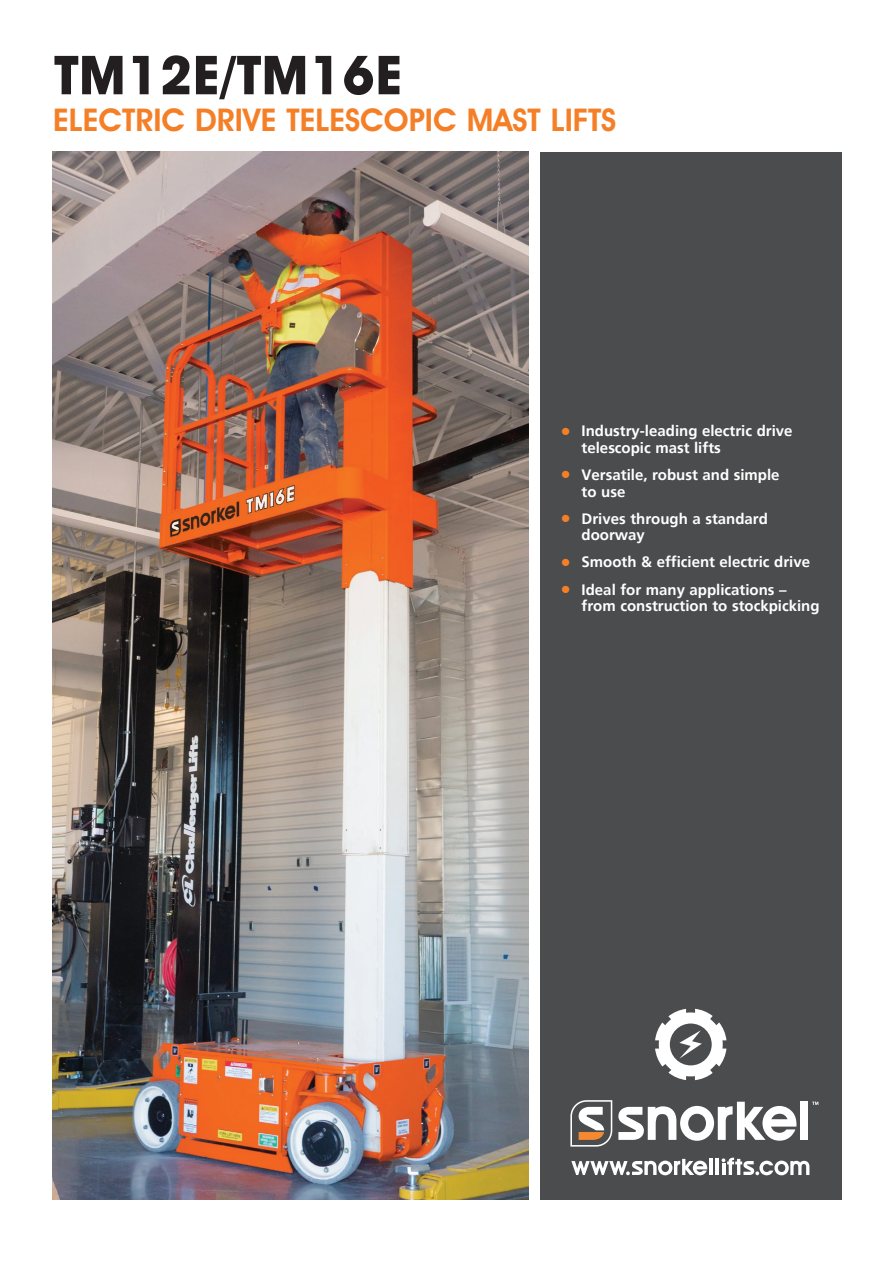
<style>
.page{position:relative;width:893px;height:1263px;background:#fff}
.page>*{position:absolute;margin:0;border:0;box-sizing:border-box;transform-origin:0 0}
.t1{font:700 54px "Avant Garde IT Cby BT";letter-spacing:.02em;color:#231f20}
.t2{font:600 31.5px "Avant Garde IT Cby BT";color:#f47f26}
.t3{font:700 15px/16.5px "Frutiger";color:#fff}
.s1{font-size:21px;color:#f47f26}
</style>
<div class="page">
<div style="left:540px;top:152px;width:301px;height:1047px;background:#4b4c4d"></div>
<hr style="left:709px;top:1159px;width:3px;height:16px;background:#fff">
<hr style="left:716px;top:1159px;width:3px;height:16px;background:#fff">
<svg style="left:571px;top:1159px;width:136px;height:16px"></svg>
<svg style="left:722px;top:1157px;width:87px;height:18px"></svg>
<svg style="left:812px;top:1102px;width:6px;height:3px"></svg>
<div style="left:800px;top:1102px;width:8px;height:38px;background:#fff"></div>
<svg style="left:618px;top:1102px;width:178px;height:39px"></svg>
<svg style="left:570px;top:1100px;width:42px;height:46px"></svg>
<svg style="left:655px;top:1009px;width:71px;height:71px"></svg>
<img style="left:52px;top:152px;width:476px;height:1047px">
<p class="t1" style="left:54px;top:42px;width:350px">TM12E/TM16E</p>
<p class="t2" style="left:53px;top:101px;width:565px">ELECTRIC DRIVE TELESCOPIC MAST LIFTS</p>
<p class="t3" style="left:582px;top:423px;width:212px;text-indent:-21px"><span class="s1">•</span> Industry-leading electric drive telescopic mast lifts</p>
<p class="t3" style="left:582px;top:467px;width:199px;text-indent:-21px"><span class="s1">•</span> Versatile, robust and simple to use</p>
<p class="t3" style="left:582px;top:510px;width:188px;text-indent:-21px"><span class="s1">•</span> Drives through a standard doorway</p>
<p class="t3" style="left:560px;top:554px;width:251px"><span class="s1">•</span> Smooth &amp; efficient electric drive</p>
<p class="t3" style="left:582px;top:581px;width:239px;text-indent:-21px"><span class="s1">•</span> Ideal for many applications – from construction to stockpicking</p>
</div>
